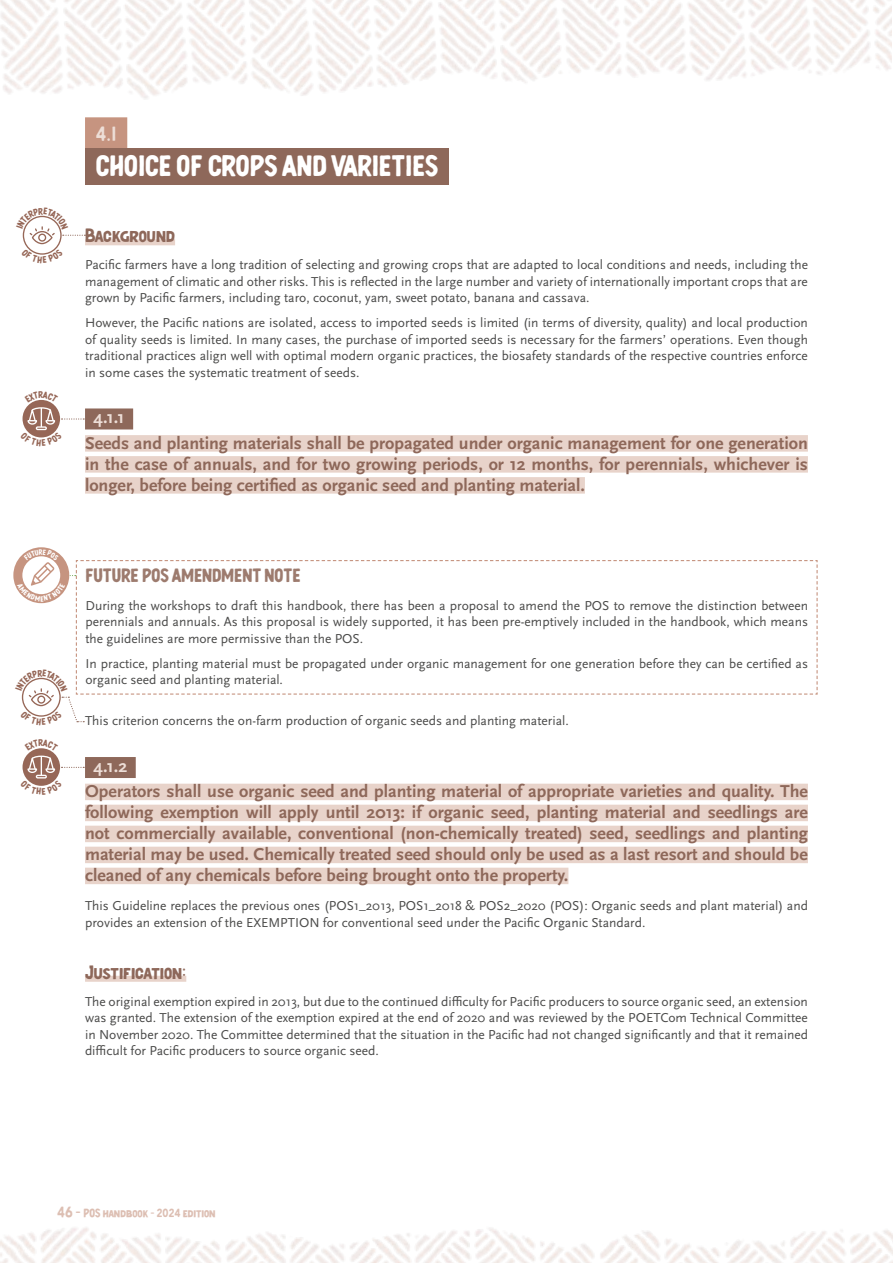
<style>
.page{position:relative;width:893px;height:1263px;background:#fff}
.page>*{position:absolute;margin:0;border:0;box-sizing:border-box;transform-origin:0 0}
.t1{font:25.5px "Hoeflers";color:#fff}
.t2{font:700 18px/21px "Scala Sans Pro";color:#8e685a;text-align:justify}
.t3{font:700 18px "Scala Sans Pro";color:#edded7}
.t4{font:18px "Hoeflers";color:#edded7}
.t5{font:16.5px "Hoeflers";color:#8e685a}
.t6{font:16.5px "Hoeflers";color:#9d7b6e}
.t7{font:13.5px/16.5px "Scala Sans Pro";color:#4a4a49;text-align:justify}
.t8{font:10.5px "Hoeflers";color:#c69480}
.s1{font-size:13.5px}
</style>
<div class="page">
<img style="left:0;top:0;width:892px;height:128px">
<img style="left:0;top:1227px;width:893px;height:36px">
<div style="left:85px;top:117px;width:42px;height:32px;background:#c69480"></div>
<div style="left:85px;top:148px;width:364px;height:37px;background:#8e685a"></div>
<div style="left:85px;top:239px;width:90px;height:6px;background:#e8d3ca"></div>
<div style="left:85px;top:408px;width:48px;height:21px;background:#8e685a"></div>
<div style="left:85px;top:435px;width:723px;height:17px;background:#e8d3ca"></div>
<div style="left:85px;top:456px;width:723px;height:17px;background:#e8d3ca"></div>
<div style="left:85px;top:477px;width:500px;height:17px;background:#e8d3ca"></div>
<div style="left:23px;top:216px;width:39px;height:39px;border:1px solid #966757;border-radius:50%"></div>
<div style="left:38px;top:234px;width:8px;height:8px;border:1px solid #966757;border-radius:50%"></div>
<div style="left:32px;top:231px;width:21px;height:13px;border:1px solid #966757;border-radius:50%"></div>
<div style="left:85px;top:757px;width:51px;height:21px;background:#8e685a"></div>
<div style="left:85px;top:784px;width:723px;height:16px;background:#e8d3ca"></div>
<div style="left:85px;top:805px;width:723px;height:16px;background:#e8d3ca"></div>
<div style="left:85px;top:826px;width:723px;height:16px;background:#e8d3ca"></div>
<div style="left:85px;top:847px;width:723px;height:16px;background:#e8d3ca"></div>
<div style="left:85px;top:868px;width:483px;height:16px;background:#e8d3ca"></div>
<div style="left:85px;top:976px;width:101px;height:6px;background:#e8d3ca"></div>
<svg style="left:22px;top:215px;width:63px;height:22px"></svg>
<svg style="left:27px;top:248px;width:30px;height:7px"></svg>
<svg style="left:22px;top:399px;width:62px;height:39px"></svg>
<svg style="left:22px;top:748px;width:62px;height:38px"></svg>
<svg style="left:15px;top:549px;width:803px;height:174px"></svg>
<h2 class="t4" style="left:96px;top:122px;width:22px">4.1</h2>
<h1 class="t1" style="left:96px;top:149px;width:344px">CHOICE OF CROPS AND VARIETIES</h1>
<p class="t5" style="left:85px;top:225px;width:92px">Background</p>
<p class="t7" style="left:85px;top:257px;width:724px">Pacific farmers have a long tradition of selecting and growing crops that are adapted to local conditions and needs, including the management of climatic and other risks. This is reflected in the large number and variety of internationally important crops that are grown by Pacific farmers, including taro, coconut, yam, sweet potato, banana and cassava.</p>
<p class="t7" style="left:85px;top:315px;width:724px">However, the Pacific nations are isolated, access to imported seeds is limited (in terms of diversity, quality) and local production of quality seeds is limited. In many cases, the purchase of imported seeds is necessary for the farmers’ operations. Even though traditional practices align well with optimal modern organic practices, the biosafety standards of the respective countries enforce in some cases the systematic treatment of seeds.</p>
<h2 class="t3" style="left:94px;top:407px;width:33px">4.1.1</h2>
<p class="t2" style="left:85px;top:432px;width:724px">Seeds and planting materials shall be propagated under organic management for one generation in the case of annuals, and for two growing periods, or 12 months, for perennials, whichever is longer, before being certified as organic seed and planting material.</p>
<p class="t6" style="left:85px;top:565px;width:217px">FUTURE POS AMENDMENT NOTE</p>
<p class="t7" style="left:85px;top:597px;width:724px">During the workshops to draft this handbook, there has been a proposal to amend the POS to remove the distinction between perennials and annuals. As this proposal is widely supported, it has been pre-emptively included in the handbook, which means the guidelines are more permissive than the POS.</p>
<p class="t7" style="left:85px;top:655px;width:724px">In practice, planting material must be propagated under organic management for one generation before they can be certified as organic seed and planting material.</p>
<p class="t7" style="left:85px;top:713px;width:485px">This criterion concerns the on-farm production of organic seeds and planting material.</p>
<h2 class="t3" style="left:94px;top:756px;width:35px">4.1.2</h2>
<p class="t2" style="left:85px;top:781px;width:724px">Operators shall use organic seed and planting material of appropriate varieties and quality. The following exemption will apply until 2013: if organic seed, planting material and seedlings are not commercially available, conventional (non-chemically treated) seed, seedlings and planting material may be used. Chemically treated seed should only be used as a last resort and should be cleaned of any chemicals before being brought onto the property.</p>
<p class="t7" style="left:85px;top:898px;width:724px">This Guideline replaces the previous ones (POS1_2013, POS1_2018 &amp; POS2_2020 (POS): Organic seeds and plant material) and provides an extension of the EXEMPTION for conventional seed under the Pacific Organic Standard.</p>
<p class="t5" style="left:85px;top:961px;width:103px">Justification:</p>
<p class="t7" style="left:85px;top:993px;width:724px">The original exemption expired in 2013, but due to the continued difficulty for Pacific producers to source organic seed, an extension was granted. The extension of the exemption expired at the end of 2020 and was reviewed by the POETCom Technical Committee in November 2020. The Committee determined that the situation in the Pacific had not changed significantly and that it remained difficult for Pacific producers to source organic seed.</p>
<p class="t8" style="left:57px;top:1206px;width:160px"><span class="s1">46 -</span> POS handbook - 2024 edition</p>
</div>
